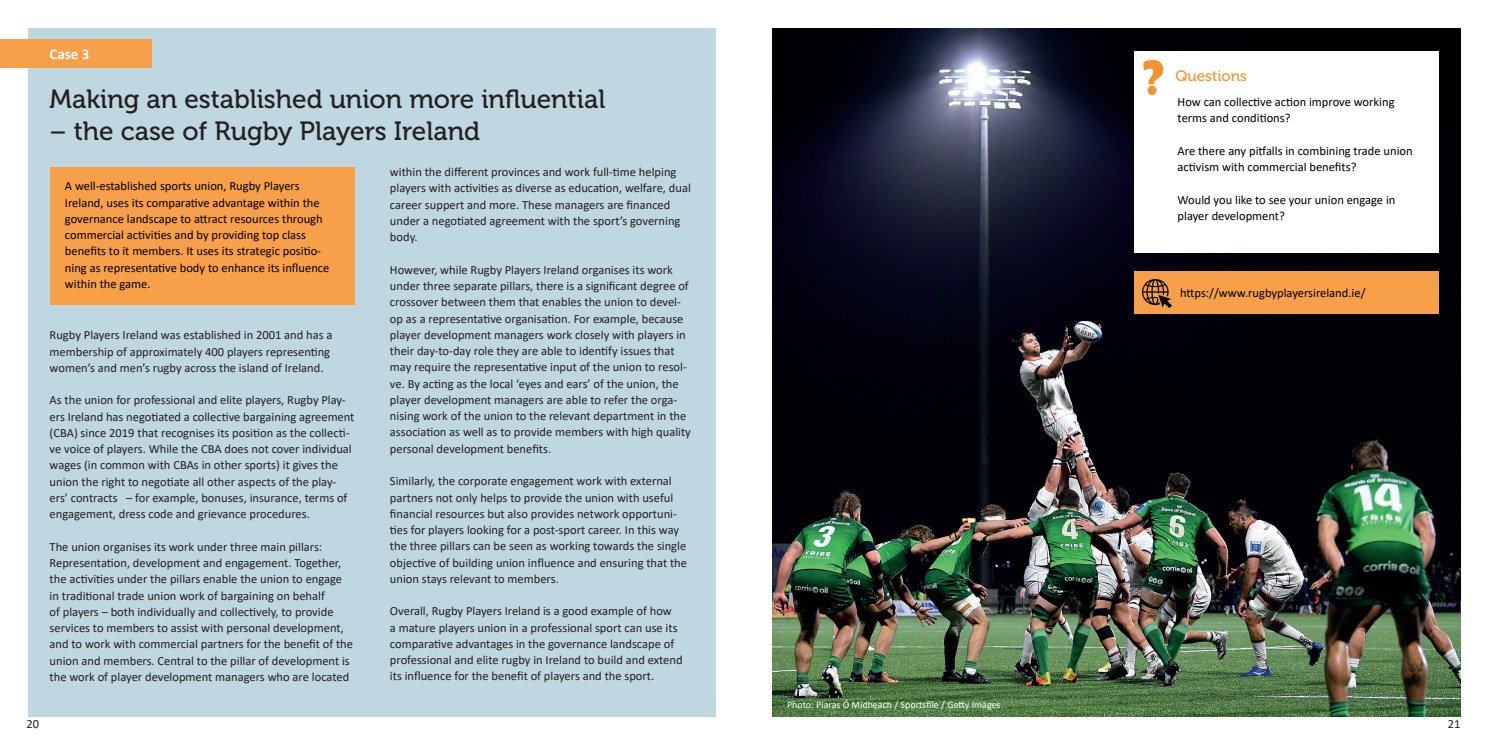
<style>
.page{position:relative;width:1489px;height:745px;background:#fff}
.page>*{position:absolute;margin:0;border:0;box-sizing:border-box;transform-origin:0 0}
.t1{font:700 50px "Berlin Sans FB Demi";color:#f69331}
.t2{font:26.25px "Museo 500";color:#231f20}
.t3{font:15px "Museo 500";color:#f69331}
.t4{font:700 15px "Calibri";color:#fff}
.t5{font:12.5px/16.2px "Calibri";color:#231f20}
.t6{font:12.5px/16.2px "Calibri";color:#000}
.t7{font:10px "Calibri";color:#fff}
</style>
<div class="page">
<img style="left:772px;top:29px;width:688px;height:687px">
<div style="left:28px;top:28px;width:688px;height:688px;background:#bfd7e0"></div>
<div style="left:1134px;top:51px;width:305px;height:201px;background:#fff"></div>
<div style="left:0;top:39px;width:151px;height:28px;background:#f89f49"></div>
<div style="left:50px;top:167px;width:304px;height:137px;background:#f89f49"></div>
<div style="left:1134px;top:271px;width:305px;height:42px;background:#f89f49"></div>
<img style="left:1142px;top:279px;width:29px;height:28px">
<p class="t4" style="left:50px;top:43px;width:41px">Case 3</p>
<h2 class="t2" style="left:50px;top:85px;width:557px">Making an established union more influential</h2>
<h2 class="t2" style="left:50px;top:116px;width:432px">– the case of Rugby Players Ireland</h2>
<p class="t5" style="left:390px;top:163px;width:302px">within the different provinces and work full-time helping players with activities as diverse as education, welfare, dual career suppert and more. These managers are financed under a negotiated agreement with the sport’s governing body.</p>
<p class="t5" style="left:390px;top:261px;width:302px">However, while Rugby Players Ireland organises its work under three separate pillars, there is a significant degree of crossover between them that enables the union to devel&shy;op as a representative organisation. For example, because player development managers work closely with players in their day-to-day role they are able to identify issues that may require the representative input of the union to resol&shy;ve. By acting as the local ‘eyes and ears’ of the union, the player development managers are able to refer the orga&shy;nising work of the union to the relevant department in the association as well as to provide members with high quality personal development benefits.</p>
<p class="t5" style="left:390px;top:472px;width:298px">Similarly, the corporate engagement work with external partners not only helps to provide the union with useful financial resources but also provides network opportuni&shy;ties for players looking for a post-sport career. In this way the three pillars can be seen as working towards the single objective of building union influence and ensuring that the union stays relevant to members.</p>
<p class="t5" style="left:390px;top:602px;width:294px">Overall, Rugby Players Ireland is a good example of how<br>a mature players union in a professional sport can use its comparative advantages in the governance landscape of professional and elite rugby in Ireland to build and extend its influence for the benefit of players and the sport.</p>
<p class="t6" style="left:65px;top:178px;width:266px">A well-established sports union, Rugby Players Ireland, uses its comparative advantage within the governance landscape to attract resources through commercial activities and by providing top class benefits to it members. It uses its strategic positio&shy;ning as representative body to enhance its influence within the game.</p>
<p class="t5" style="left:50px;top:326px;width:284px">Rugby Players Ireland was established in 2001 and has a membership of approximately 400 players representing women’s and men’s rugby across the island of Ireland.</p>
<p class="t5" style="left:50px;top:391px;width:306px">As the union for professional and elite players, Rugby Play&shy;ers Ireland has negotiated a collective bargaining agreement (CBA) since 2019 that recognises its position as the collecti&shy;ve voice of players. While the CBA does not cover individual wages (in common with CBAs in other sports) it gives the union the right to negotiate all other aspects of the play&shy;ers’ contracts – for example, bonuses, insurance, terms of engagement, dress code and grievance procedures.</p>
<p class="t5" style="left:50px;top:538px;width:305px">The union organises its work under three main pillars:<br>Representation, development and engagement. Together, the activities under the pillars enable the union to engage in traditional trade union work of bargaining on behalf<br>of players – both individually and collectively, to provide services to members to assist with personal development, and to work with commercial partners for the benefit of the union and members. Central to the pillar of development is the work of player development managers who are located</p>
<p class="t7" style="left:787px;top:697px;width:215px">Photo: Piaras Ó Mídheach / Sportsfile / Getty Images</p>
<h1 class="t1" style="left:1142px;top:48px;width:23px">?</h1>
<p class="t3" style="left:1175px;top:67px;width:73px">Questions</p>
<p class="t6" style="left:1177px;top:93px;width:218px">How can collective action improve working terms and conditions?</p>
<p class="t6" style="left:1177px;top:142px;width:236px">Are there any pitfalls in combining trade union activism with commercial benefits?</p>
<p class="t6" style="left:1177px;top:191px;width:219px">Would you like to see your union engage in player development?</p>
<p class="t6" style="left:1179px;top:284px;width:187px">https://www.rugbyplayersireland.ie/</p>
<p class="t5" style="left:27px;top:715px;width:14px">20</p>
<p class="t5" style="left:1447px;top:715px;width:14px">21</p>
</div>
